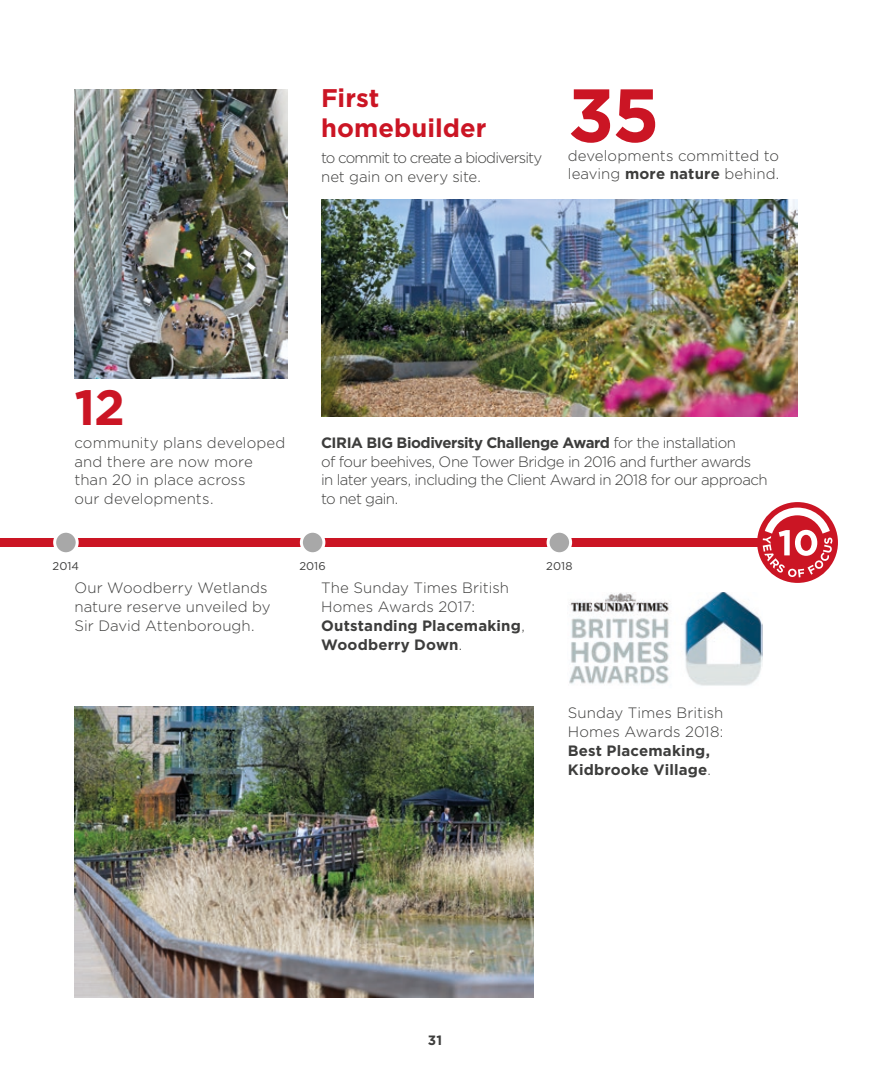
<style>
.page{position:relative;width:872px;height:1085px;background:#fff}
.page>*{position:absolute;margin:0;border:0;box-sizing:border-box;transform-origin:0 0}
.t1{font:700 75px "Gotham";color:#cb1524}
.t2{font:700 49.5px "Gotham";color:#cb1524}
.t3{font:700 25.5px/30px "Gotham";color:#cb1524}
.t4{font:300 15px/18.8px "Gotham";letter-spacing:-.005em;color:#3d3d3c}
.t5{font:300 15px/18.8px "Gotham";letter-spacing:-.035em;color:#3d3d3c}
.t6{font:300 15px/18.8px "Gotham";letter-spacing:-.05em;color:#3d3d3c}
.t7{font:700 15px/18.8px "Gotham";letter-spacing:.01em;color:#3d3d3c}
.t8{font:700 13.5px "Gotham";color:#3d3d3c}
.t9{font:11.25px "Gotham";letter-spacing:.01em;color:#3d3d3c}
.s1{font-weight:700}
.s2{font-weight:300}
</style>
<div class="page">
<img style="left:74px;top:89px;width:213px;height:289px">
<img style="left:569px;top:592px;width:193px;height:94px">
<img style="left:321px;top:200px;width:476px;height:217px">
<img style="left:74px;top:706px;width:460px;height:291px">
<div style="left:0;top:538px;width:775px;height:9px;background:#cb1524"></div>
<div style="left:757px;top:502px;width:81px;height:81px;background:#cb1524;border-radius:50%"></div>
<svg style="left:758px;top:503px;width:78px;height:74px"></svg>
<div style="left:55px;top:531px;width:22px;height:22px;background:#a8a8a8;border-radius:50%"></div>
<div style="left:53px;top:529px;width:26px;height:26px;border:3px solid #fff;border-radius:50%"></div>
<div style="left:301px;top:531px;width:23px;height:22px;background:#a8a8a8;border-radius:50%"></div>
<div style="left:300px;top:529px;width:25px;height:26px;border:3px solid #fff;border-radius:50%"></div>
<div style="left:548px;top:531px;width:22px;height:22px;background:#a8a8a8;border-radius:50%"></div>
<div style="left:546px;top:529px;width:26px;height:26px;border:3px solid #fff;border-radius:50%"></div>
<h3 class="t3" style="left:321px;top:83px;width:167px">First homebuilder</h3>
<p class="t6" style="left:321px;top:148px;width:223px">to commit to create a biodiversity net gain on every site.</p>
<h1 class="t1" style="left:568px;top:66px;width:93px">35</h1>
<p class="t4" style="left:568px;top:145px;width:213px">developments committed to leaving <span class="s1">more nature</span> behind.</p>
<h2 class="t2" style="left:74px;top:375px;width:52px">12</h2>
<p class="t4" style="left:74px;top:433px;width:212px">community plans developed and there are now more than 20 in place across<br>our developments.</p>
<p class="t5" style="left:321px;top:433px;width:448px"><span class="s1">CIRIA BIG Biodiversity Challenge Award</span> for the installation<br>of four beehives, One Tower Bridge in 2016 and further awards<br>in later years, including the Client Award in 2018 for our approach to net gain.</p>
<p class="t9" style="left:53px;top:558px;width:28px">2014</p>
<p class="t9" style="left:299px;top:558px;width:28px">2016</p>
<p class="t9" style="left:546px;top:558px;width:28px">2018</p>
<p class="t4" style="left:74px;top:578px;width:198px">Our Woodberry Wetlands nature reserve unveiled by<br>Sir David Attenborough.</p>
<p class="t4" style="left:321px;top:578px;width:205px">The Sunday Times British<br>Homes Awards 2017:<br><span class="s1">Outstanding Placemaking</span>,<br><span class="s1">Woodberry Down</span>.</p>
<p class="t4" style="left:568px;top:703px;width:157px">Sunday Times British<br>Homes Awards 2018:</p>
<p class="t7" style="left:568px;top:741px;width:144px">Best Placemaking,<br>Kidbrooke Village<span class="s2">.</span></p>
<p class="t8" style="left:428px;top:1030px;width:16px">31</p>
</div>
